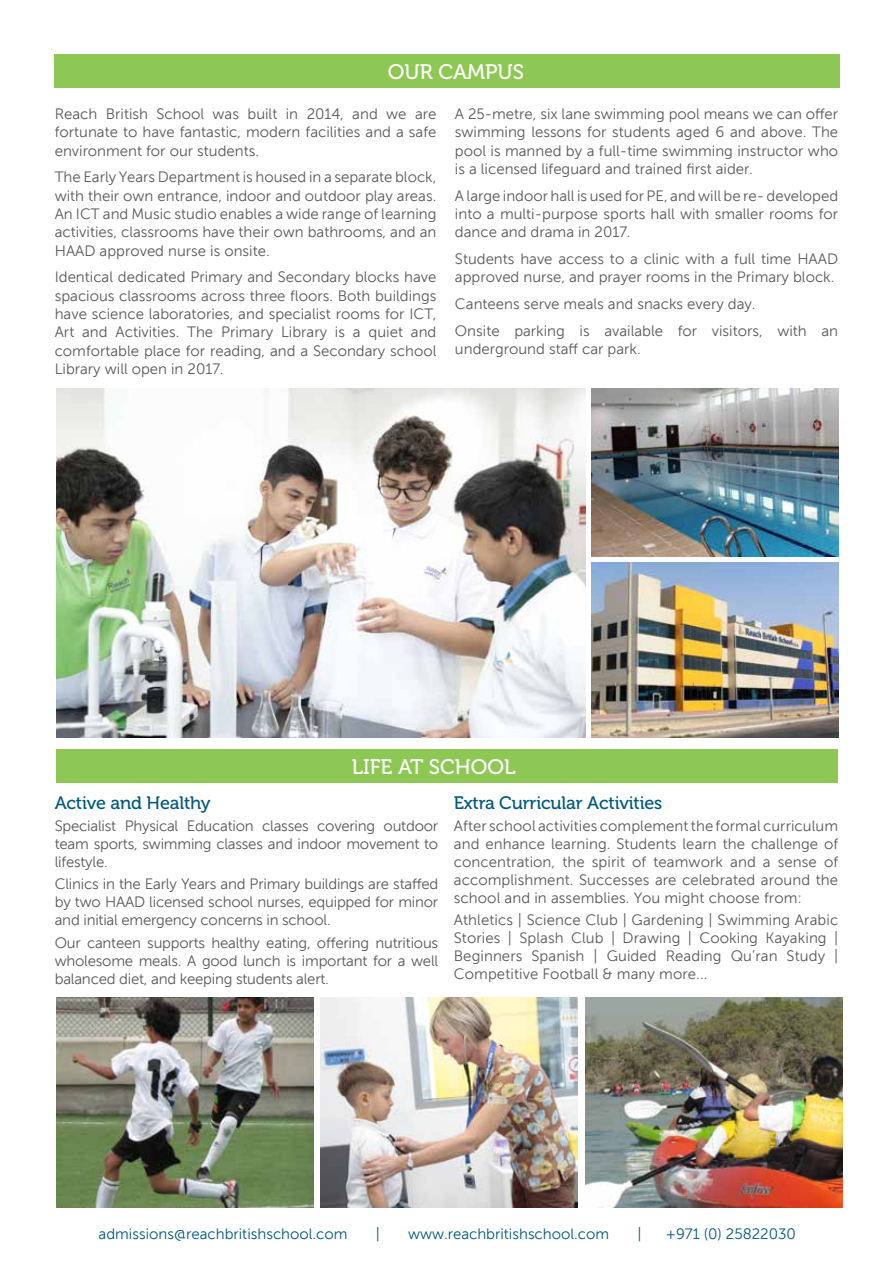
<style>
.page{position:relative;width:893px;height:1263px;background:#fff}
.page>*{position:absolute;margin:0;border:0;box-sizing:border-box;transform-origin:0 0}
.t1{font:21px "Museo 500";color:#fff}
.t2{font:18px "Museo 500";letter-spacing:-.01em;color:#00597b}
.t3{font:15px/18.3px "Museo Sans 300";color:#58595b}
.t4{font:15px "Museo Sans 300";color:#00597b}
</style>
<div class="page">
<div style="left:55px;top:54px;width:785px;height:33px;background:#8ec854"></div>
<img style="left:56px;top:998px;width:257px;height:209px">
<img style="left:321px;top:998px;width:257px;height:209px">
<img style="left:591px;top:388px;width:247px;height:169px">
<img style="left:585px;top:998px;width:257px;height:209px">
<img style="left:591px;top:563px;width:247px;height:174px">
<img style="left:56px;top:388px;width:529px;height:349px">
<div style="left:56px;top:750px;width:782px;height:33px;background:#8ec854"></div>
<h1 class="t1" style="left:388px;top:60px;width:138px">OUR CAMPUS</h1>
<p class="t3" style="left:415px;top:105px;width:23px">are</p>
<p class="t3" style="left:455px;top:105px;width:385px;text-align:justify">A 25-metre, six lane swimming pool means we can offer swimming lessons for students aged 6 and above. The pool is manned by a full-time swimming instructor who is a licensed lifeguard and trained first aider.</p>
<p class="t3" style="left:455px;top:187px;width:385px;text-align:justify">A large indoor hall is used for PE, and will be re- developed into a multi-purpose sports hall with smaller rooms for dance and drama in 2017.</p>
<p class="t3" style="left:455px;top:250px;width:385px">Students have access to a clinic with a full time HAAD approved nurse, and prayer rooms in the Primary block.</p>
<p class="t3" style="left:455px;top:295px;width:302px">Canteens serve meals and snacks every day.</p>
<p class="t3" style="left:821px;top:322px;width:18px">an</p>
<p class="t3" style="left:157px;top:105px;width:49px">School</p>
<p class="t3" style="left:307px;top:105px;width:39px">2014,</p>
<p class="t3" style="left:55px;top:105px;width:383px">Reach<br>fortunate to have fantastic, modern facilities and a safe environment for our students.</p>
<p class="t3" style="left:55px;top:168px;width:383px;text-align:justify">The Early Years Department is housed in a separate block, with their own entrance, indoor and outdoor play areas.<br>An ICT and Music studio enables a wide range of learning activities, classrooms have their own bathrooms, and an HAAD approved nurse is onsite.</p>
<p class="t3" style="left:55px;top:268px;width:383px;text-align:right">Identical dedicated Primary and Secondary blocks have spacious classrooms across three floors. Both buildings have science laboratories, and specialist rooms for ICT, and</p>
<p class="t3" style="left:106px;top:105px;width:44px">British</p>
<p class="t3" style="left:247px;top:105px;width:31px">built</p>
<p class="t3" style="left:286px;top:105px;width:14px">in</p>
<p class="t3" style="left:352px;top:105px;width:27px">and</p>
<p class="t3" style="left:213px;top:105px;width:28px">was</p>
<p class="t3" style="left:386px;top:105px;width:22px">we</p>
<p class="t3" style="left:455px;top:322px;width:187px">Onsite<br>underground staff car park.</p>
<p class="t3" style="left:678px;top:322px;width:21px">for</p>
<p class="t3" style="left:514px;top:322px;width:52px">parking</p>
<p class="t3" style="left:580px;top:322px;width:12px">is</p>
<p class="t3" style="left:604px;top:322px;width:60px">available</p>
<p class="t3" style="left:712px;top:322px;width:52px">visitors,</p>
<p class="t3" style="left:777px;top:322px;width:31px">with</p>
<p class="t3" style="left:55px;top:323px;width:383px">Art<br>comfortable place for reading, and a Secondary school<br>Library will open in 2017.</p>
<p class="t3" style="left:82px;top:323px;width:27px">and</p>
<p class="t3" style="left:116px;top:323px;width:65px">Activities.</p>
<p class="t3" style="left:187px;top:323px;width:28px">The</p>
<p class="t3" style="left:221px;top:323px;width:54px">Primary</p>
<p class="t3" style="left:281px;top:323px;width:48px">Library</p>
<p class="t3" style="left:335px;top:323px;width:12px">is</p>
<p class="t3" style="left:369px;top:323px;width:36px">quiet</p>
<p class="t3" style="left:353px;top:323px;width:9px">a</p>
<h1 class="t1" style="left:352px;top:756px;width:165px">LIFE AT SCHOOL</h1>
<p class="t2" style="left:55px;top:793px;width:157px">Active and Healthy</p>
<p class="t3" style="left:55px;top:817px;width:385px">Specialist<br>team sports, swimming classes and indoor movement to lifestyle.</p>
<p class="t3" style="left:55px;top:875px;width:385px;text-align:justify">Clinics in the Early Years and Primary buildings are staffed by two HAAD licensed school nurses, equipped for minor and initial emergency concerns in school.</p>
<p class="t3" style="left:55px;top:933px;width:385px;text-align:justify">Our canteen supports healthy eating, offering nutritious wholesome meals A. good lunch is important for a well balanced diet, and keeping students alert.</p>
<p class="t3" style="left:125px;top:817px;width:55px">Physical</p>
<p class="t3" style="left:187px;top:817px;width:69px">Education</p>
<p class="t3" style="left:262px;top:817px;width:48px">classes</p>
<p class="t3" style="left:317px;top:817px;width:60px">covering</p>
<p class="t3" style="left:384px;top:817px;width:56px">outdoor</p>
<p class="t2" style="left:454px;top:793px;width:210px">Extra Curricular Activities</p>
<p class="t3" style="left:454px;top:817px;width:386px;text-align:right">Afterschoolactivitiescomplementtheformalcurriculum and enhance learning. Students learn the challenge of of</p>
<p class="t3" style="left:632px;top:853px;width:16px">of</p>
<p class="t3" style="left:454px;top:853px;width:386px">concentration,<br>accomplishment. Successes are celebrated around the school and in assemblies. You might choose from:</p>
<p class="t3" style="left:454px;top:911px;width:386px;text-align:right">Athletics | Science Club | Gardening | Swimming Arabic |</p>
<p class="t3" style="left:562px;top:853px;width:24px">the</p>
<p class="t3" style="left:592px;top:853px;width:35px">spirit</p>
<p class="t3" style="left:653px;top:853px;width:71px">teamwork</p>
<p class="t3" style="left:730px;top:853px;width:27px">and</p>
<p class="t3" style="left:763px;top:853px;width:9px">a</p>
<p class="t3" style="left:778px;top:853px;width:41px">sense</p>
<p class="t3" style="left:508px;top:929px;width:6px">|</p>
<p class="t3" style="left:611px;top:929px;width:6px">|</p>
<p class="t3" style="left:688px;top:929px;width:6px">|</p>
<p class="t3" style="left:454px;top:929px;width:48px">Stories</p>
<p class="t3" style="left:519px;top:929px;width:46px">Splash</p>
<p class="t3" style="left:571px;top:929px;width:34px">Club</p>
<p class="t3" style="left:699px;top:929px;width:60px">Cooking</p>
<p class="t3" style="left:623px;top:929px;width:59px">Drawing</p>
<p class="t3" style="left:765px;top:929px;width:63px">Kayaking</p>
<p class="t3" style="left:594px;top:947px;width:6px">|</p>
<p class="t3" style="left:531px;top:947px;width:55px">Spanish</p>
<p class="t3" style="left:607px;top:947px;width:52px">Guided</p>
<p class="t3" style="left:454px;top:947px;width:255px">Beginners<br>Competitive Football &amp; many more...</p>
<p class="t3" style="left:666px;top:947px;width:57px">Reading</p>
<p class="t3" style="left:731px;top:947px;width:48px">Qu’ran</p>
<p class="t3" style="left:787px;top:947px;width:40px">Study</p>
<p class="t3" style="left:834px;top:947px;width:6px">|</p>
<p class="t4" style="left:99px;top:1225px;width:250px">admissions@reachbritishschool.com</p>
<p class="t4" style="left:376px;top:1225px;width:6px">|</p>
<p class="t4" style="left:408px;top:1225px;width:202px">www.reachbritishschool.com</p>
<p class="t4" style="left:637px;top:1225px;width:6px">|</p>
<p class="t4" style="left:666px;top:1225px;width:132px">+971 0) ( 25822030</p>
</div>
